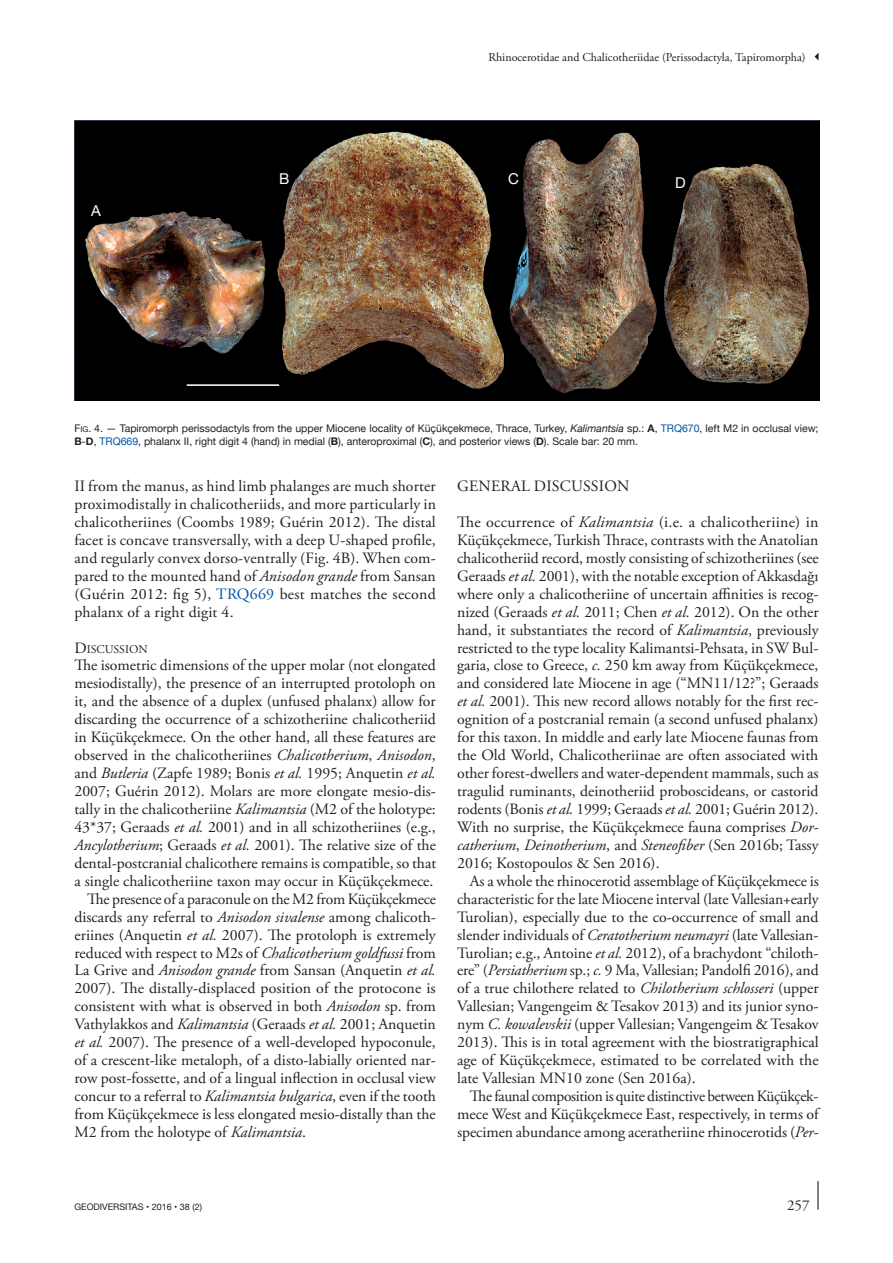
<style>
.page{position:relative;width:893px;height:1263px;background:#fff}
.page>*{position:absolute;margin:0;border:0;box-sizing:border-box;transform-origin:0 0}
.Texte_courant_1er_pa{font:15.75px/18px "Adobe Garamond Pro";color:#231f20;text-align:justify}
.Texte_courant_Suite{font:15.75px/18px "Adobe Garamond Pro";color:#231f20;text-align:justify}
.Titre_1{font:15.75px "Adobe Garamond Pro";letter-spacing:.015em;color:#231f20}
.t1{font:15px "Helvetica Neue";color:#fff}
.t2{font:15px "Adobe Garamond Pro";color:#231f20}
.t3{font:12px "Adobe Garamond Pro";color:#231f20}
.Titre_2{font:11.85px "Adobe Garamond";color:#231f20}
.t4{font:10.5px/12.8px "Helvetica Neue";color:#231f20}
.t5{font:9px "Helvetica Neue";color:#231f20}
.s1{font-style:inherit}
.s2{font-size:7.8px}
.s3{font-style:italic}
.s4{font-weight:700}
.s5{color:#0154a6}
.s6{font-size:15.75px}
</style>
<div class="page">
<hr style="left:817px;top:1181px;width:2px;height:29px;background:#231f20">
<svg style="left:815px;top:53px;width:4px;height:8px"></svg>
<img style="left:74px;top:121px;width:745px;height:280px">
<hr style="left:187px;top:384px;width:92px;height:2px;background:#fff">
<p class="t3" style="left:488px;top:50px;width:319px">Rhinocerotidae and Chalicotheriidae (Perissodactyla, Tapiromorpha)</p>
<p class="t1" style="left:91px;top:199px;width:11px">A</p>
<p class="t1" style="left:279px;top:168px;width:12px">B</p>
<p class="t1" style="left:508px;top:168px;width:12px">C</p>
<p class="t1" style="left:675px;top:172px;width:12px">D</p>
<p class="t4" style="left:74px;top:423px;width:746px"><span class="s1">F</span><span class="s2">ig</span><span class="s1">. 4</span>. — Tapiromorph perissodactyls from the upper Miocene locality of Küçükçekmece, Thrace, Turkey, <span class="s3">Kalimantsia</span> sp.: <span class="s4">A</span>, <span class="s5">TRQ670</span>, left M2 in occlusal view;<br><span class="s4">B</span>-<span class="s4">D</span>, <span class="s5">TRQ669</span>, phalanx II, right digit 4 (hand) in medial (<span class="s4">B</span>), anteroproximal (<span class="s4">C</span>), and posterior views (<span class="s4">D</span>). Scale bar: 20 mm.</p>
<p class="Texte_courant_1er_pa" style="left:74px;top:478px;width:363px">II from the manus, as hind limb phalanges are much shorter proximodistally in chalicotheriids, and more particularly in chalicotheriines (Coombs 1989; Guérin 2012). The distal facet is concave transversally, with a deep U-shaped profile, and regularly convex dorso-ventrally (Fig. 4B). When com&shy;pared to the mounted hand of <span class="s3">Anisodon grande</span> from Sansan (Guérin 2012: fig 5), <span class="s5">TRQ669</span> best matches the second phalanx of a right digit 4.</p>
<p class="Titre_2" style="left:74px;top:642px;width:75px"><span class="s6">D</span>ISCUSSION</p>
<p class="Texte_courant_1er_pa" style="left:74px;top:657px;width:363px">The isometric dimensions of the upper molar (not elongated mesiodistally), the presence of an interrupted protoloph on it, and the absence of a duplex (unfused phalanx) allow for discarding the occurrence of a schizotheriine chalicotheriid in Küçükçekmece. On the other hand, all these features are observed in the chalicotheriines <span class="s3">Chalicotherium</span>, <span class="s3">Anisodon</span>, and <span class="s3">Butleria</span> (Zapfe 1989; Bonis <span class="s3">et al.</span> 1995; Anquetin <span class="s3">et al.<br></span>2007; Guérin 2012). Molars are more elongate mesio-dis&shy;tally in the chalicotheriine <span class="s3">Kalimantsia</span> (M2 of the holotype:<br>43*37; Geraads <span class="s3">et al.</span> 2001) and in all schizotheriines (e.g., <span class="s3">Ancylotherium</span>; Geraads <span class="s3">et al.</span> 2001). The relative size of the dental-postcranial chalicothere remains is compatible, so that a single chalicotheriine taxon may occur in Küçükçekmece.</p>
<p class="Texte_courant_Suite" style="left:74px;top:890px;width:363px;text-indent:13px">The presence of a paraconule on the M2 from Küçükçekmece discards any referral to <span class="s3">Anisodon sivalense</span> among chalicoth&shy;eriines (Anquetin <span class="s3">et al.</span> 2007). The protoloph is extremely reduced with respect to M2s of <span class="s3">Chalicotherium goldfussi</span> from La Grive and <span class="s3">Anisodon grande</span> from Sansan (Anquetin <span class="s3">et al.<br></span>2007). The distally-displaced position of the protocone is consistent with what is observed in both <span class="s3">Anisodon</span> sp. from Vathylakkos and <span class="s3">Kalimantsia</span> (Geraads <span class="s3">et al.</span> 2001; Anquetin <span class="s3">et al.</span> 2007). The presence of a well-developed hypoconule, of a crescent-like metaloph, of a disto-labially oriented nar&shy;row post-fossette, and of a lingual inflection in occlusal view concur to a referral to <span class="s3">Kalimantsia bulgarica</span>, even if the tooth from Küçükçekmece is less elongated mesio-distally than the M2 from the holotype of <span class="s3">Kalimantsia</span>.</p>
<p class="Titre_1" style="left:457px;top:477px;width:174px">GENERAL DISCUSSION</p>
<p class="Texte_courant_1er_pa" style="left:457px;top:513px;width:363px">The occurrence of <span class="s3">Kalimantsia</span> (i.e. a chalicotheriine) in Küçükçekmece, Turkish Thrace, contrasts with the Anatolian chalicotheriid record, mostly consisting of schizotheriines (see Geraads <span class="s3">et al.</span> 2001), with the notable exception of Akkasdağı where only a chalicotheriine of uncertain affinities is recog&shy;nized (Geraads <span class="s3">et al.</span> 2011; Chen <span class="s3">et al.</span> 2012). On the other hand, it substantiates the record of <span class="s3">Kalimantsia</span>, previously restricted to the type locality Kalimantsi-Pehsata, in SW Bul&shy;garia, close to Greece, <span class="s3">c.</span> 250 km away from Küçükçekmece, and considered late Miocene in age (“MN11/12?”; Geraads <span class="s3">et al.</span> 2001). This new record allows notably for the first rec&shy;ognition of a postcranial remain (a second unfused phalanx) for this taxon. In middle and early late Miocene faunas from the Old World, Chalicotheriinae are often associated with other forest-dwellers and water-dependent mammals, such as tragulid ruminants, deinotheriid proboscideans, or castorid rodents (Bonis <span class="s3">et al.</span> 1999; Geraads <span class="s3">et al.</span> 2001; Guérin 2012).<br>With no surprise, the Küçükçekmece fauna comprises <span class="s3">Dor&shy;catherium</span>, <span class="s3">Deinotherium</span>, and <span class="s3">Steneofiber</span> (Sen 2016b; Tassy 2016; Kostopoulos &amp; Sen 2016).</p>
<p class="Texte_courant_Suite" style="left:457px;top:872px;width:363px;text-indent:13px">As a whole the rhinocerotid assemblage of Küçükçekmece is characteristic for the late Miocene interval (late Vallesian+early Turolian), especially due to the co-occurrence of small and slender individuals of <span class="s3">Ceratotherium neumayri</span> (late Vallesian-Turolian; e.g., Antoine <span class="s3">et al.</span> 2012), of a brachydont “chiloth&shy;ere” (<span class="s3">Persiatherium</span> sp.; <span class="s3">c.</span> 9 Ma, Vallesian; Pandolfi 2016), and of a true chilothere related to <span class="s3">Chilotherium schlosseri</span> (upper Vallesian; Vangengeim &amp; Tesakov 2013) and its junior syno&shy;nym <span class="s3">C. kowalevskii</span> (upper Vallesian; Vangengeim &amp; Tesakov 2013). This is in total agreement with the biostratigraphical age of Küçükçekmece, estimated to be correlated with the late Vallesian MN10 zone (Sen 2016a).</p>
<p class="Texte_courant_Suite" style="left:457px;top:1087px;width:363px;text-indent:13px">The faunal composition is quite distinctive between Küçükçek&shy;mece West and Küçükçekmece East, respectively, in terms of specimen abundance among aceratheriine rhinocerotids (<span class="s3">Per-</span></p>
<p class="t5" style="left:74px;top:1200px;width:129px">GEODIVERSITAS • 2016 • 38 (2)</p>
<p class="t2" style="left:787px;top:1196px;width:24px">257</p>
</div>
